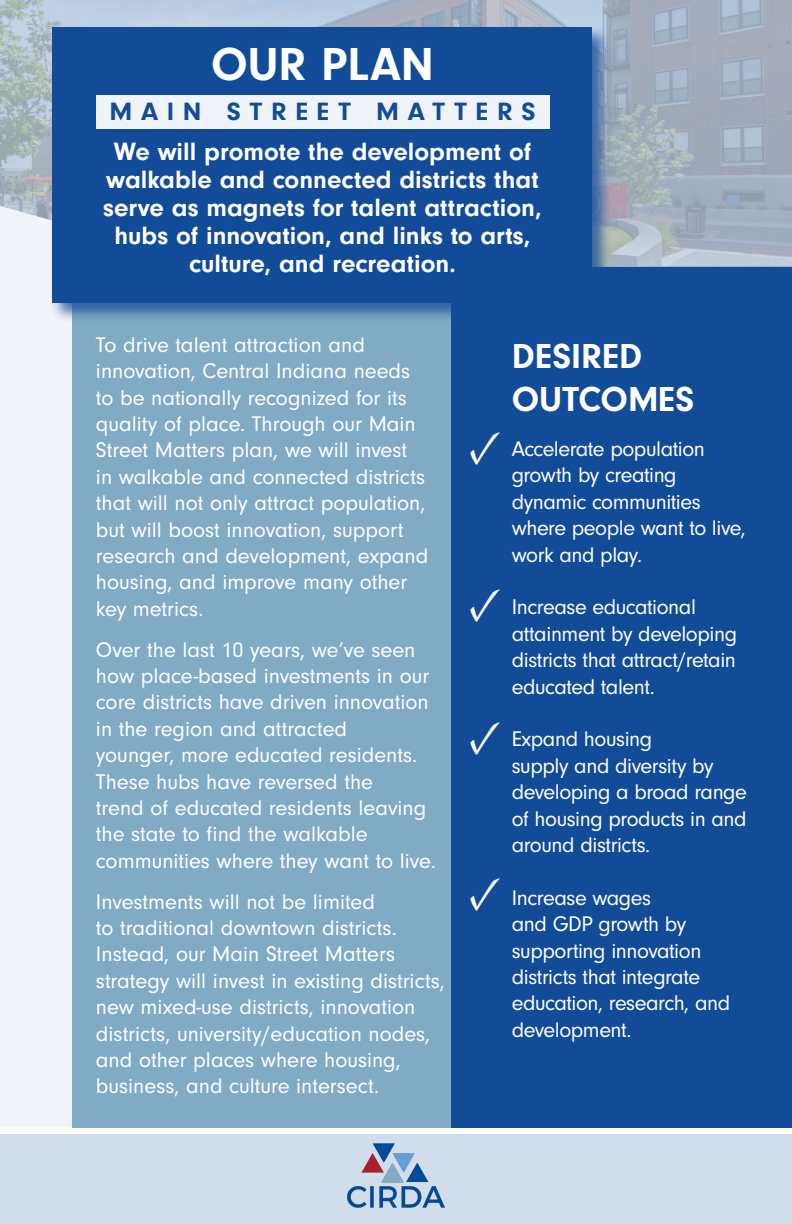
<style>
.page{position:relative;width:792px;height:1224px;background:#fff}
.page>*{position:absolute;margin:0;border:0;box-sizing:border-box;transform-origin:0 0}
.t1{font:700 48px "Neuzeit Gro";color:#fff}
.t2{font:700 48px "Minion Pro";color:#fff}
.t3{font:700 36px/43.2px "Neuzeit Gro";color:#fff}
.t4{font:700 26px/28px "Neuzeit Gro";color:#fff;text-align:center}
.t5{font:700 26px "Neuzeit Gro";letter-spacing:.32em;color:#124b97;scale:1.04 1}
.t6{font:22px/26.4px "Neuzeit Gro";letter-spacing:-.005em;color:#fff}
</style>
<div class="page">
<div style="left:451px;top:266px;width:341px;height:862px;background:#124b97"></div>
<div style="left:72px;top:266px;width:379px;height:862px;background:#81abc4"></div>
<svg style="left:1px;top:0;width:791px;height:267px;background:#a9b5c4"></svg>
<img style="left:0;top:0;width:1px;height:206px">
<div style="left:0;top:1134px;width:792px;height:90px;background:#d2ddeb"></div>
<img style="left:347px;top:1143px;width:98px;height:65px">
<div style="left:0;top:206px;width:72px;height:921px;background:#f0f4f9"></div>
<div style="left:50px;top:26px;width:562px;height:297px;background:#124b97;opacity:.75"></div>
<div style="left:52px;top:27px;width:540px;height:276px;background:#124b97"></div>
<div style="left:96px;top:96px;width:453px;height:33px;background:#f0f4f9"></div>
<p class="t1" style="left:211px;top:38px;width:224px">OUR PLAN</p>
<p class="t5" style="left:109px;top:97px;width:411px">MAIN STREET MATTERS</p>
<p class="t4" style="left:103px;top:138px;width:440px">We will promote the development of walkable and connected districts that serve as magnets for talent attraction, hubs of innovation, and links to arts, culture, and recreation.</p>
<p class="t6" style="left:96px;top:332px;width:334px">To drive talent attraction and innovation, Central Indiana needs to be nationally recognized for its quality of place. Through our Main Street Matters plan, we will invest in walkable and connected districts that will not only attract population, but will boost innovation, support research and development, expand housing, and improve many other</p>
<p class="t6" style="left:96px;top:596px;width:109px">key metrics.</p>
<p class="t6" style="left:96px;top:637px;width:335px">Over the last 10 years, we’ve seen how place-based investments in our core districts have driven innovation in the region and attracted</p>
<p class="t6" style="left:96px;top:742px;width:341px">younger, more educated residents.<br>These hubs have reversed the<br>trend of educated residents leaving the state to find the walkable communities where they want to live.</p>
<p class="t6" style="left:96px;top:889px;width:351px">Investments will not be limited<br>to traditional downtown districts.<br>Instead, our Main Street Matters strategy will invest in existing districts, new mixed-use districts, innovation districts, university/education nodes, and other places where housing, business, and culture intersect.</p>
<p class="t2" style="left:469px;top:413px;width:34px">✓</p>
<p class="t2" style="left:469px;top:570px;width:34px">✓</p>
<p class="t2" style="left:469px;top:702px;width:34px">✓</p>
<p class="t2" style="left:469px;top:859px;width:34px">✓</p>
<p class="t3" style="left:512px;top:335px;width:184px">DESIRED<br>OUTCOMES</p>
<p class="t6" style="left:512px;top:436px;width:236px">Accelerate population growth by creating dynamic communities where people want to live, work and play.</p>
<p class="t6" style="left:512px;top:594px;width:227px">Increase educational attainment by developing districts that attract/retain educated talent.</p>
<p class="t6" style="left:512px;top:726px;width:237px">Expand housing<br>supply and diversity by developing a broad range of housing products in and around districts.</p>
<p class="t6" style="left:512px;top:885px;width:220px">Increase wages<br>and GDP growth by supporting innovation districts that integrate education, research, and development.</p>
</div>
